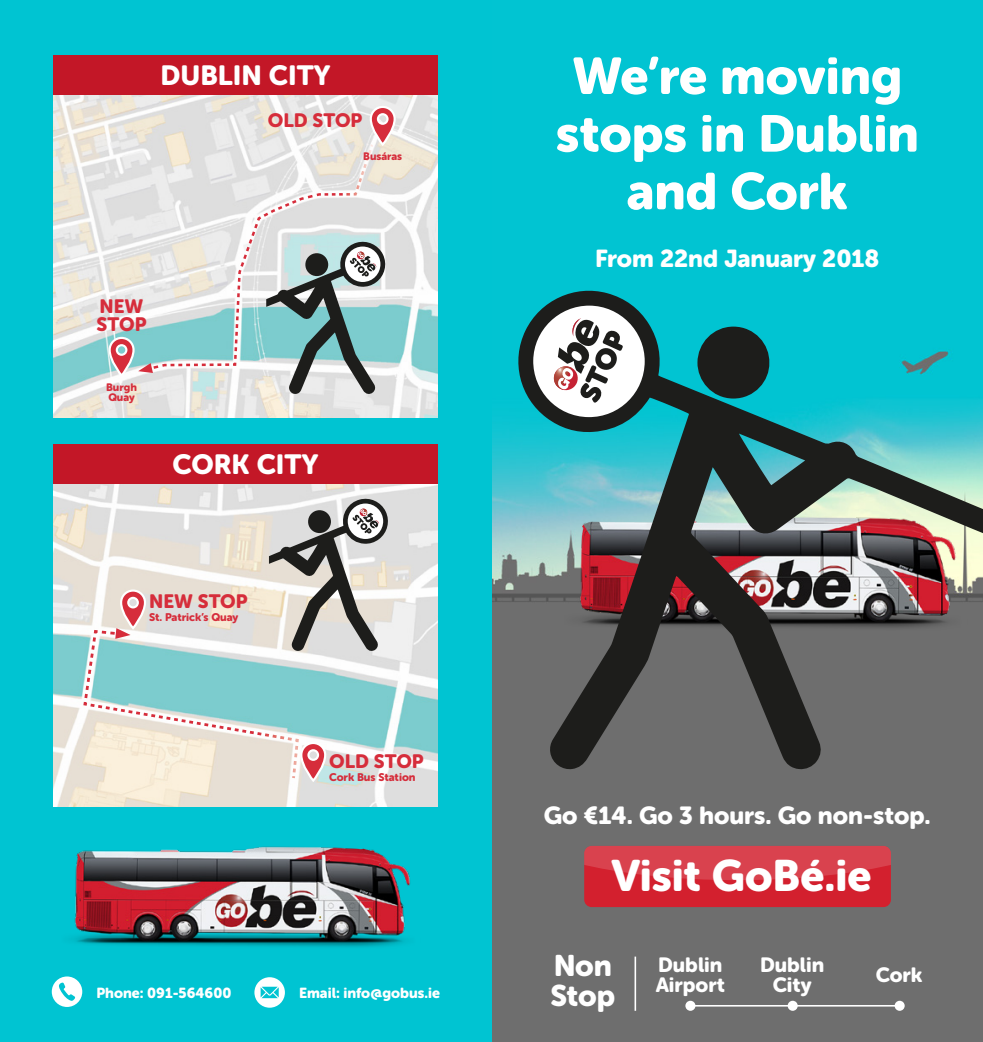
<style>
.page{position:relative;width:983px;height:1042px;background:#fff}
.page>*{position:absolute;margin:0;border:0;box-sizing:border-box;transform-origin:0 0}
.t1{font:51.27px/57.6px "Museo Sans Rounded 900";color:#fff;text-align:center}
.t2{font:43.75px "Museo Sans Rounded 900";letter-spacing:-.005em;color:#fff}
.t3{font:29.57px/29.6px "Museo Sans Rounded 900";letter-spacing:-.005em;color:#fff}
.t4{font:27.47px "Museo Sans Rounded 900";color:#fff}
.t5{font:24.5px "Museo Sans Rounded 900";color:#fff}
.t6{font:24.32px "Museo Sans Rounded 900";color:#fff}
.t7{font:20.47px/20.5px "Museo Sans Rounded 900";color:#fff}
.t8{font:19.25px/17.8px "Museo Sans Rounded 900";color:#d62d3b}
.t9{font:14.35px "Museo Sans Rounded 900";color:#fff}
.t10{font:11.03px "Museo Sans Rounded 900";color:#d62d3b}
.t11{font:10.67px/10.7px "Museo Sans Rounded 900";color:#d62d3b}
</style>
<div class="page">
<img style="left:491px;top:0;width:491px;height:1042px">
<div style="left:584px;top:846px;width:306px;height:61px;background:#d3202e;border-radius:7px"></div>
<svg style="left:584px;top:846px;width:306px;height:34px"></svg>
<div style="left:0;top:0;width:491px;height:1042px;background:#00c4d2"></div>
<hr style="left:634px;top:956px;width:2px;height:55px;background:#fff">
<div style="left:685px;top:1001px;width:10px;height:10px;background:#fff;border-radius:50%"></div>
<div style="left:787px;top:1001px;width:10px;height:10px;background:#fff;border-radius:50%"></div>
<div style="left:894px;top:1001px;width:10px;height:10px;background:#fff;border-radius:50%"></div>
<hr style="left:690px;top:1005px;width:209px;height:1px;background:#fff">
<svg style="left:254px;top:977px;width:31px;height:30px"></svg>
<svg style="left:52px;top:976px;width:30px;height:31px"></svg>
<img style="left:74px;top:846px;width:336px;height:101px">
<svg style="left:510px;top:284px;width:472px;height:486px"></svg>
<svg style="left:697px;top:326px;width:72px;height:73px"></svg>
<svg style="left:552px;top:318px;width:71px;height:85px"></svg>
<img style="left:53px;top:483px;width:385px;height:323px">
<svg style="left:82px;top:497px;width:308px;height:285px"></svg>
<img style="left:53px;top:95px;width:385px;height:322px">
<svg style="left:144px;top:142px;width:24px;height:230px"></svg>
<svg style="left:108px;top:337px;width:53px;height:40px"></svg>
<svg style="left:168px;top:106px;width:227px;height:288px"></svg>
<div style="left:53px;top:56px;width:385px;height:39px;background:#c31727"></div>
<div style="left:53px;top:444px;width:385px;height:39px;background:#c31727"></div>
<h3 class="t4" style="left:160px;top:60px;width:171px">DUBLIN CITY</h3>
<h3 class="t8" style="left:268px;top:111px;width:96px">OLD STOP</h3>
<p class="t11" style="left:363px;top:151px;width:40px">Busáras</p>
<h3 class="t8" style="left:97px;top:297px;width:51px">NEW<br>STOP</h3>
<p class="t11" style="left:106px;top:381px;width:32px">Burgh<br>Quay</p>
<h3 class="t4" style="left:172px;top:449px;width:147px">CORK CITY</h3>
<h3 class="t8" style="left:149px;top:592px;width:100px">NEW STOP</h3>
<p class="t10" style="left:149px;top:611px;width:91px">St. Patrick’s Quay</p>
<h3 class="t8" style="left:329px;top:752px;width:96px">OLD STOP</h3>
<p class="t10" style="left:329px;top:771px;width:88px">Cork Bus Station</p>
<p class="t9" style="left:97px;top:984px;width:136px">Phone: 091-564600</p>
<p class="t9" style="left:299px;top:985px;width:142px">Email: info@gobus.ie</p>
<h1 class="t1" style="left:555px;top:48px;width:364px">We’re moving stops in Dublin and Cork</h1>
<h3 class="t6" style="left:595px;top:245px;width:286px">From 22nd January 2018</h3>
<h3 class="t5" style="left:543px;top:802px;width:388px">Go €14. Go 3 hours. Go non-stop.</h3>
<h2 class="t2" style="left:611px;top:851px;width:261px">Visit GoBé.ie</h2>
<h3 class="t3" style="left:550px;top:951px;width:66px">Non<br>Stop</h3>
<h3 class="t7" style="left:655px;top:954px;width:71px">Dublin<br>Airport</h3>
<h3 class="t7" style="left:875px;top:964px;width:48px">Cork</h3>
<h3 class="t7" style="left:760px;top:954px;width:66px;text-align:center">Dublin<br>City</h3>
</div>
